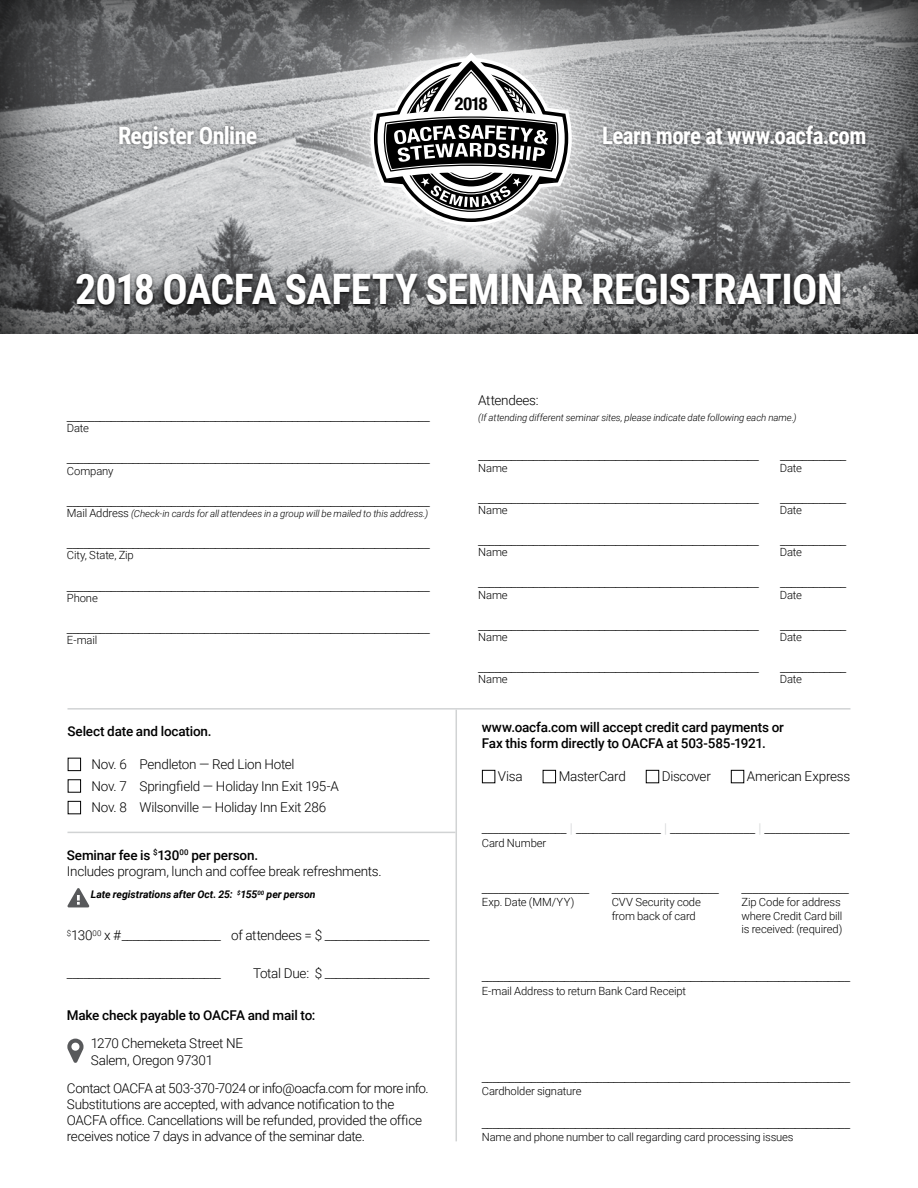
<style>
.page{position:relative;width:918px;height:1188px;background:#fff}
.page>*{position:absolute;margin:0;border:0;box-sizing:border-box;transform-origin:0 0}
.t1{font:700 42px "Roboto Condensed";letter-spacing:-.01em;color:#fff}
.t2{font:700 24px "Roboto Condensed";letter-spacing:-.025em;color:#fff;scale:.96 1}
.t3{font:700 24px "Roboto Condensed";letter-spacing:-.025em;color:#fff}
.t4{font:700 condensed 18px "Helvetica Neue";color:#000}
.t5{font:300 13.5px/16.2px "Roboto";letter-spacing:-.02em;color:#000}
.t6{font:500 13.5px/16.2px "Roboto";letter-spacing:-.015em;color:#000}
.t7{font:300 11.25px/13.5px "Roboto";letter-spacing:-.01em;color:#000}
.t8{font:italic 700 10.5px "Roboto";letter-spacing:-.005em;color:#000}
.t9{font:italic 300 9.75px "Roboto";letter-spacing:-.005em;color:#000}
.s1{font-style:normal;font-size:11.25px}
.s2{font-weight:500}
.s3{color:#d1d3d4}
</style>
<div class="page">
<svg style="left:0;top:0;width:918px;height:334px;background:#797a7c"></svg>
<div style="left:482px;top:770px;width:13px;height:13px;border:1px solid #000"></div>
<div style="left:543px;top:770px;width:13px;height:13px;border:1px solid #000"></div>
<div style="left:646px;top:770px;width:13px;height:13px;border:1px solid #000"></div>
<div style="left:731px;top:770px;width:13px;height:13px;border:1px solid #000"></div>
<hr style="left:68px;top:708px;width:782px;height:2px;background:#d1d3d4">
<hr style="left:456px;top:710px;width:1px;height:431px;background:#d1d3d4">
<hr style="left:68px;top:832px;width:388px;height:1px;background:#d1d3d4">
<div style="left:115px;top:121px;width:146px;height:32px;background:#000;opacity:.45"></div>
<div style="left:599px;top:121px;width:271px;height:27px;background:#000;opacity:.45"></div>
<div style="left:68px;top:758px;width:13px;height:13px;border:1px solid #000"></div>
<div style="left:68px;top:779px;width:13px;height:14px;border:1px solid #000"></div>
<div style="left:68px;top:801px;width:13px;height:13px;border:1px solid #000"></div>
<svg style="left:67px;top:888px;width:22px;height:19px"></svg>
<svg style="left:67px;top:1039px;width:17px;height:24px"></svg>
<svg style="left:73px;top:272px;width:771px;height:38px;background:#3d3d3f"></svg>
<svg style="left:250px;top:0;width:443px;height:334px;background:#8c8d8f"></svg>
<svg style="left:370px;top:58px;width:202px;height:168px"></svg>
<h3 class="t4" style="left:455px;top:89px;width:34px">2018</h3>
<h2 class="t3" style="left:118px;top:118px;width:141px">Register Online</h2>
<h2 class="t2" style="left:602px;top:118px;width:277px">Learn more at www.oacfa.com</h2>
<h1 class="t1" style="left:75px;top:259px;width:769px">2018 OACFA SAFETY SEMINAR REGISTRATION</h1>
<p class="t5" style="left:67px;top:408px;width:364px">__________________________________________________________________</p>
<p class="t7" style="left:67px;top:421px;width:24px">Date</p>
<p class="t5" style="left:67px;top:450px;width:364px">__________________________________________________________________</p>
<p class="t7" style="left:67px;top:463px;width:48px">Company</p>
<p class="t5" style="left:67px;top:492px;width:364px">__________________________________________________________________</p>
<p class="t9" style="left:67px;top:507px;width:363px"><span class="s1">Mail Address</span> (Check-in cards for all attendees in a group will be mailed to this address.)</p>
<p class="t5" style="left:67px;top:535px;width:364px">__________________________________________________________________</p>
<p class="t7" style="left:67px;top:548px;width:68px">City, State, Zip</p>
<p class="t5" style="left:67px;top:577px;width:364px">__________________________________________________________________</p>
<p class="t7" style="left:67px;top:591px;width:32px">Phone</p>
<p class="t5" style="left:67px;top:620px;width:364px">__________________________________________________________________</p>
<p class="t7" style="left:67px;top:633px;width:32px">E-mail</p>
<p class="t6" style="left:68px;top:722px;width:146px">Select date and location.</p>
<p class="t5" style="left:91px;top:753px;width:249px;line-height:21.6px">Nov. 6 Pendleton — Red Lion Hotel<br>Nov. 7 Springfield — Holiday Inn Exit 195-A<br>Nov. 8 Wilsonville — Holiday Inn Exit 286</p>
<p class="t5" style="left:67px;top:846px;width:316px"><span class="s2">Seminar fee is</span> <sup>$</sup><span class="s2">130</span><sup>00</sup> <span class="s2">per person.<br></span>Includes program, lunch and coffee break refreshments.</p>
<p class="t8" style="left:91px;top:887px;width:226px">Late registrations after Oct. 25: <sup>$</sup>155<sup>00</sup> per person</p>
<p class="t5" style="left:67px;top:927px;width:364px"><sup>$</sup>130<sup>00</sup> x #__________________ of attendees = $ ___________________</p>
<p class="t5" style="left:67px;top:965px;width:156px">____________________________</p>
<p class="t5" style="left:253px;top:965px;width:178px">Total Due: $ ___________________</p>
<p class="t6" style="left:67px;top:1007px;width:250px">Make check payable to OACFA and mail to:</p>
<p class="t5" style="left:91px;top:1035px;width:154px">1270 Chemeketa Street NE<br>Salem, Oregon 97301</p>
<p class="t5" style="left:67px;top:1079px;width:363px">Contact OACFA at 503-370-7024 or info@oacfa.com for more info.<br>Substitutions are accepted, with advance notification to the OACFA office. Cancellations will be refunded, provided the office receives notice 7 days in advance of the seminar date.</p>
<p class="t5" style="left:478px;top:392px;width:62px">Attendees:</p>
<p class="t9" style="left:478px;top:411px;width:320px">(If attending different seminar sites, please indicate date following each name.)</p>
<p class="t5" style="left:478px;top:447px;width:282px">___________________________________________________</p>
<p class="t5" style="left:780px;top:447px;width:68px">____________</p>
<p class="t7" style="left:478px;top:460px;width:31px">Name</p>
<p class="t7" style="left:780px;top:460px;width:24px">Date</p>
<p class="t5" style="left:478px;top:489px;width:282px">___________________________________________________</p>
<p class="t5" style="left:780px;top:489px;width:68px">____________</p>
<p class="t7" style="left:478px;top:503px;width:31px">Name</p>
<p class="t7" style="left:780px;top:503px;width:24px">Date</p>
<p class="t5" style="left:478px;top:532px;width:282px">___________________________________________________</p>
<p class="t5" style="left:780px;top:532px;width:68px">____________</p>
<p class="t7" style="left:478px;top:545px;width:31px">Name</p>
<p class="t7" style="left:780px;top:545px;width:24px">Date</p>
<p class="t5" style="left:478px;top:574px;width:282px">___________________________________________________</p>
<p class="t5" style="left:780px;top:574px;width:68px">____________</p>
<p class="t7" style="left:478px;top:588px;width:31px">Name</p>
<p class="t7" style="left:780px;top:588px;width:24px">Date</p>
<p class="t5" style="left:478px;top:616px;width:282px">___________________________________________________</p>
<p class="t5" style="left:780px;top:616px;width:68px">____________</p>
<p class="t7" style="left:478px;top:630px;width:31px">Name</p>
<p class="t7" style="left:780px;top:630px;width:24px">Date</p>
<p class="t5" style="left:478px;top:659px;width:282px">___________________________________________________</p>
<p class="t5" style="left:780px;top:659px;width:68px">____________</p>
<p class="t7" style="left:478px;top:672px;width:31px">Name</p>
<p class="t7" style="left:780px;top:672px;width:24px">Date</p>
<p class="t6" style="left:482px;top:718px;width:304px">www.oacfa.com will accept credit card payments or<br>Fax this form directly to OACFA at 503-585-1921.</p>
<p class="t5" style="left:498px;top:768px;width:26px">Visa</p>
<p class="t5" style="left:559px;top:768px;width:69px">MasterCard</p>
<p class="t5" style="left:662px;top:768px;width:51px">Discover</p>
<p class="t5" style="left:747px;top:768px;width:105px">American Express</p>
<p class="t5" style="left:482px;top:820px;width:369px">_______________ <span class="s3">|</span> _______________ <span class="s3">|</span> _______________ <span class="s3">|</span> _______________</p>
<p class="t7" style="left:482px;top:836px;width:66px">Card Number</p>
<p class="t5" style="left:482px;top:879px;width:109px">___________________</p>
<p class="t7" style="left:482px;top:895px;width:94px">Exp. Date (MM/YY)</p>
<p class="t5" style="left:612px;top:879px;width:109px">___________________</p>
<p class="t7" style="left:612px;top:895px;width:91px">CVV Security code from back of card</p>
<p class="t5" style="left:742px;top:879px;width:109px">___________________</p>
<p class="t7" style="left:742px;top:895px;width:102px">Zip Code for address where Credit Card bill is received: (required)</p>
<p class="t5" style="left:482px;top:968px;width:370px">___________________________________________________________________</p>
<p class="t7" style="left:482px;top:984px;width:206px">E-mail Address to return Bank Card Receipt</p>
<p class="t5" style="left:482px;top:1068px;width:370px">___________________________________________________________________</p>
<p class="t7" style="left:482px;top:1084px;width:101px">Cardholder signature</p>
<p class="t5" style="left:482px;top:1114px;width:370px">___________________________________________________________________</p>
<p class="t7" style="left:482px;top:1130px;width:313px">Name and phone number to call regarding card processing issues</p>
</div>
